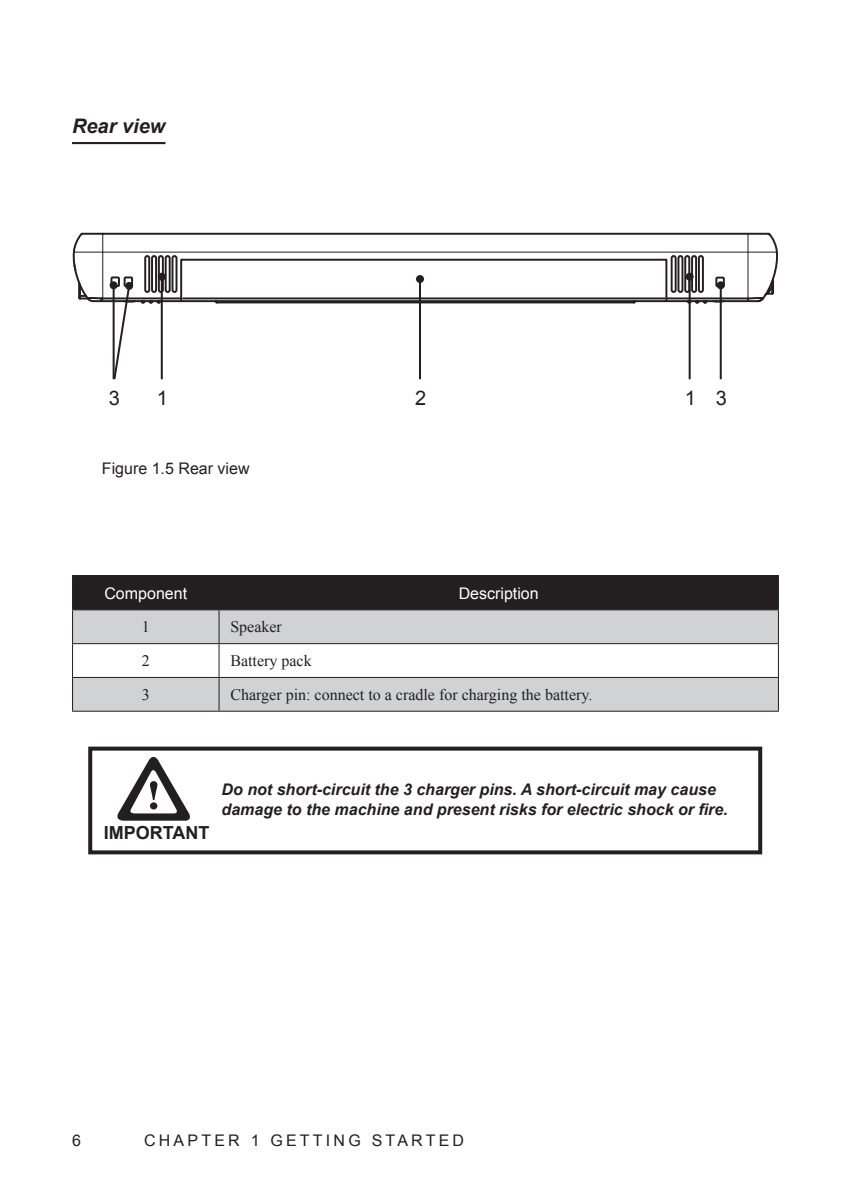
<style>
.page{position:relative;width:851px;height:1191px;background:#fff}
.page>*{position:absolute;margin:0;border:0;box-sizing:border-box;transform-origin:0 0}
.picture_title{font:italic 700 20px "Arial";color:#231f20}
.t1{font:20px "Arial";color:#231f20}
.t2{font:700 18px "Arial";color:#231f20}
.WARNING{font:italic 700 16px/19.2px "Arial";color:#231f20}
.text{font:16px "Times New Roman";color:#231f20}
.t3{font:16px "Arial";letter-spacing:.2em;color:#231f20}
.Table_head{font:16px "Arial";color:#fff}
.t4{font:16px "Arial";color:#231f20}
.table_body{font:16px "Times New Roman";color:#231f20}
</style>
<div class="page">
<hr style="left:93px;top:300px;width:90px;height:2px;background:#231f20">
<hr style="left:665px;top:300px;width:92px;height:2px;background:#231f20">
<hr style="left:666px;top:297px;width:81px;height:2px;background:#231f20">
<hr style="left:103px;top:297px;width:78px;height:2px;background:#231f20">
<hr style="left:74px;top:252px;width:702px;height:1px;background:#231f20">
<hr style="left:82px;top:233px;width:686px;height:2px;background:#231f20">
<svg style="left:686px;top:299px;width:40px;height:5px"></svg>
<svg style="left:72px;top:232px;width:33px;height:71px"></svg>
<svg style="left:745px;top:232px;width:33px;height:71px"></svg>
<svg style="left:179px;top:258px;width:489px;height:46px"></svg>
<div style="left:715px;top:277px;width:9px;height:10px;border:2px solid #231f20"></div>
<div style="left:670px;top:255px;width:6px;height:38px;border:2px solid #231f20;border-radius:2px"></div>
<div style="left:677px;top:255px;width:6px;height:38px;border:2px solid #231f20;border-radius:2px"></div>
<div style="left:684px;top:255px;width:6px;height:38px;border:2px solid #231f20;border-radius:2px"></div>
<div style="left:691px;top:255px;width:6px;height:38px;border:2px solid #231f20;border-radius:2px"></div>
<div style="left:697px;top:255px;width:6px;height:38px;border:2px solid #231f20;border-radius:2px"></div>
<div style="left:144px;top:255px;width:6px;height:38px;border:2px solid #231f20;border-radius:2px"></div>
<div style="left:151px;top:255px;width:6px;height:38px;border:2px solid #231f20;border-radius:2px"></div>
<div style="left:158px;top:255px;width:6px;height:38px;border:2px solid #231f20;border-radius:2px"></div>
<div style="left:165px;top:255px;width:6px;height:38px;border:2px solid #231f20;border-radius:2px"></div>
<div style="left:171px;top:255px;width:6px;height:38px;border:2px solid #231f20;border-radius:2px"></div>
<div style="left:110px;top:276px;width:10px;height:11px;border:2px solid #231f20"></div>
<div style="left:124px;top:276px;width:9px;height:11px;border:2px solid #231f20"></div>
<hr style="left:72px;top:142px;width:93px;height:2px;background:#231f20">
<hr style="left:161px;top:277px;width:2px;height:102px;background:#231f20">
<div style="left:158px;top:273px;width:8px;height:8px;background:#231f20;border-radius:50%"></div>
<div style="left:110px;top:281px;width:8px;height:8px;background:#231f20;border-radius:50%"></div>
<hr style="left:719px;top:285px;width:2px;height:94px;background:#231f20">
<div style="left:716px;top:281px;width:8px;height:8px;background:#231f20;border-radius:50%"></div>
<hr style="left:419px;top:279px;width:2px;height:100px;background:#231f20">
<div style="left:416px;top:275px;width:8px;height:8px;background:#231f20;border-radius:50%"></div>
<hr style="left:688px;top:277px;width:2px;height:102px;background:#231f20">
<div style="left:685px;top:273px;width:8px;height:8px;background:#231f20;border-radius:50%"></div>
<div style="left:73px;top:576px;width:704px;height:33px;background:#231f20"></div>
<svg style="left:73px;top:610px;width:704px;height:100px;fill:#d1d2d4"></svg>
<hr style="left:72px;top:575px;width:147px;height:1px;background:#231f20">
<hr style="left:72px;top:576px;width:1px;height:33px;background:#231f20">
<hr style="left:219px;top:575px;width:559px;height:1px;background:#231f20">
<hr style="left:218px;top:576px;width:1px;height:33px;background:#231f20">
<hr style="left:777px;top:576px;width:1px;height:33px;background:#231f20">
<hr style="left:72px;top:609px;width:147px;height:1px;background:#231f20">
<hr style="left:72px;top:610px;width:1px;height:33px;background:#231f20">
<hr style="left:219px;top:609px;width:559px;height:1px;background:#231f20">
<hr style="left:218px;top:610px;width:1px;height:33px;background:#231f20">
<hr style="left:777px;top:610px;width:1px;height:33px;background:#231f20">
<hr style="left:72px;top:643px;width:147px;height:1px;background:#231f20">
<hr style="left:72px;top:644px;width:1px;height:33px;background:#231f20">
<hr style="left:219px;top:643px;width:559px;height:1px;background:#231f20">
<hr style="left:218px;top:644px;width:1px;height:33px;background:#231f20">
<hr style="left:777px;top:644px;width:1px;height:33px;background:#231f20">
<hr style="left:72px;top:677px;width:147px;height:1px;background:#231f20">
<hr style="left:72px;top:678px;width:1px;height:32px;background:#231f20">
<hr style="left:219px;top:677px;width:559px;height:1px;background:#231f20">
<hr style="left:218px;top:678px;width:1px;height:32px;background:#231f20">
<hr style="left:777px;top:678px;width:1px;height:32px;background:#231f20">
<hr style="left:72px;top:710px;width:147px;height:1px;background:#231f20">
<hr style="left:219px;top:710px;width:559px;height:1px;background:#231f20">
<svg style="left:112px;top:284px;width:50px;height:96px"></svg>
<div style="left:125px;top:282px;width:8px;height:8px;background:#231f20;border-radius:50%"></div>
<div style="left:88px;top:746px;width:674px;height:108px;border:4px solid #231f20"></div>
<svg style="left:117px;top:757px;width:73px;height:64px"></svg>
<p class="picture_title" style="left:72px;top:113px;width:95px">Rear view</p>
<p class="t1" style="left:109px;top:385px;width:13px">3</p>
<p class="t1" style="left:157px;top:385px;width:13px">1</p>
<p class="t1" style="left:415px;top:385px;width:13px">2</p>
<p class="t1" style="left:684px;top:385px;width:13px">1</p>
<p class="t1" style="left:715px;top:385px;width:13px">3</p>
<p class="t4" style="left:102px;top:458px;width:149px">Figure 1.5 Rear view</p>
<p class="Table_head" style="left:104px;top:582px;width:84px">Component</p>
<p class="Table_head" style="left:458px;top:582px;width:82px">Description</p>
<p class="table_body" style="left:142px;top:616px;width:9px">1</p>
<p class="text" style="left:230px;top:616px;width:53px">Speaker</p>
<p class="table_body" style="left:142px;top:650px;width:9px">2</p>
<p class="text" style="left:230px;top:650px;width:83px">Battery pack</p>
<p class="table_body" style="left:142px;top:684px;width:9px">3</p>
<p class="text" style="left:230px;top:684px;width:363px">Charger pin: connect to a cradle for charging the battery.</p>
<p class="t2" style="left:104px;top:821px;width:107px">IMPORTANT</p>
<p class="WARNING" style="left:221px;top:780px;width:507px">Do not short-circuit the 3 charger pins. A short-circuit may cause damage to the machine and present risks for electric shock or fire.</p>
<p class="t3" style="left:72px;top:1129px;width:10px">6</p>
<p class="t3" style="left:144px;top:1129px;width:321px">CHAPTER 1 GETTING STARTED</p>
</div>
